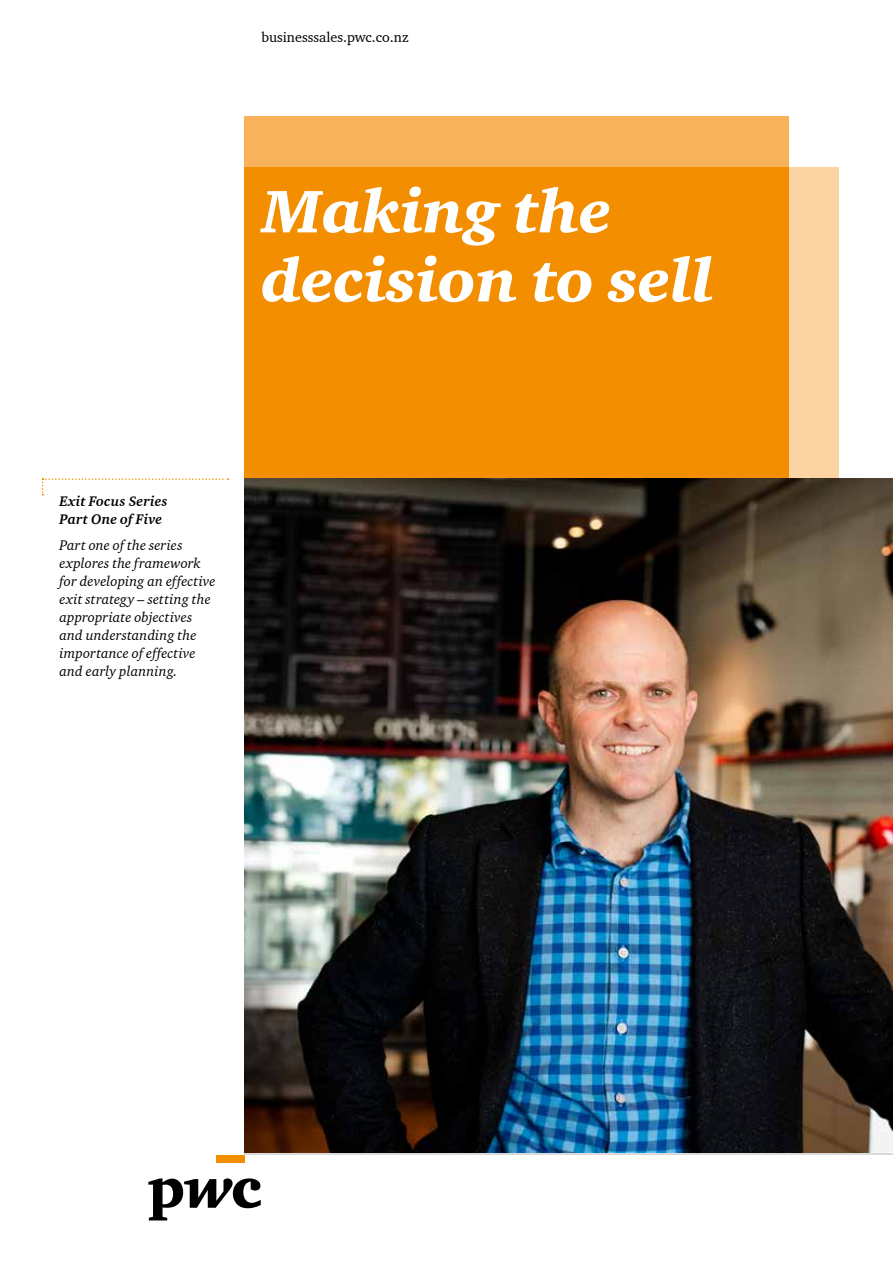
<style>
.page{position:relative;width:893px;height:1263px;background:#fff}
.page>*{position:absolute;margin:0;border:0;box-sizing:border-box;transform-origin:0 0}
.t1{font:61.5px/69px "Charter ITC Blac Ital";color:#fff}
.t2{font:italic 14.25px/18px "Charter ITC";letter-spacing:.01em;color:#000}
.t3{font:italic 700 14.25px/18px "Charter ITC";letter-spacing:.015em;color:#000}
.t4{font:14.25px "Charter ITC";color:#000}
</style>
<div class="page">
<div style="left:216px;top:1155px;width:28px;height:7px;background:#f28e00"></div>
<svg style="left:148px;top:1178px;width:113px;height:42px"></svg>
<div style="left:244px;top:168px;width:595px;height:987px;background:#fcd4a4"></div>
<div style="left:244px;top:117px;width:545px;height:1038px;background:#f8b25b"></div>
<div style="left:244px;top:168px;width:545px;height:987px;background:#f28e00"></div>
<svg style="left:42px;top:478px;width:186px;height:17px"></svg>
<img style="left:244px;top:478px;width:649px;height:675px">
<p class="t4" style="left:261px;top:29px;width:149px">businesssales.pwc.co.nz</p>
<h1 class="t1" style="left:261px;top:176px;width:453px">Making the decision to sell</h1>
<p class="t3" style="left:60px;top:492px;width:110px">Exit Focus Series<br>Part One of Five</p>
<p class="t2" style="left:60px;top:536px;width:157px">Part one of the series explores the framework for developing an effective exit strategy – setting the appropriate objectives and understanding the importance of effective and early planning.</p>
</div>
